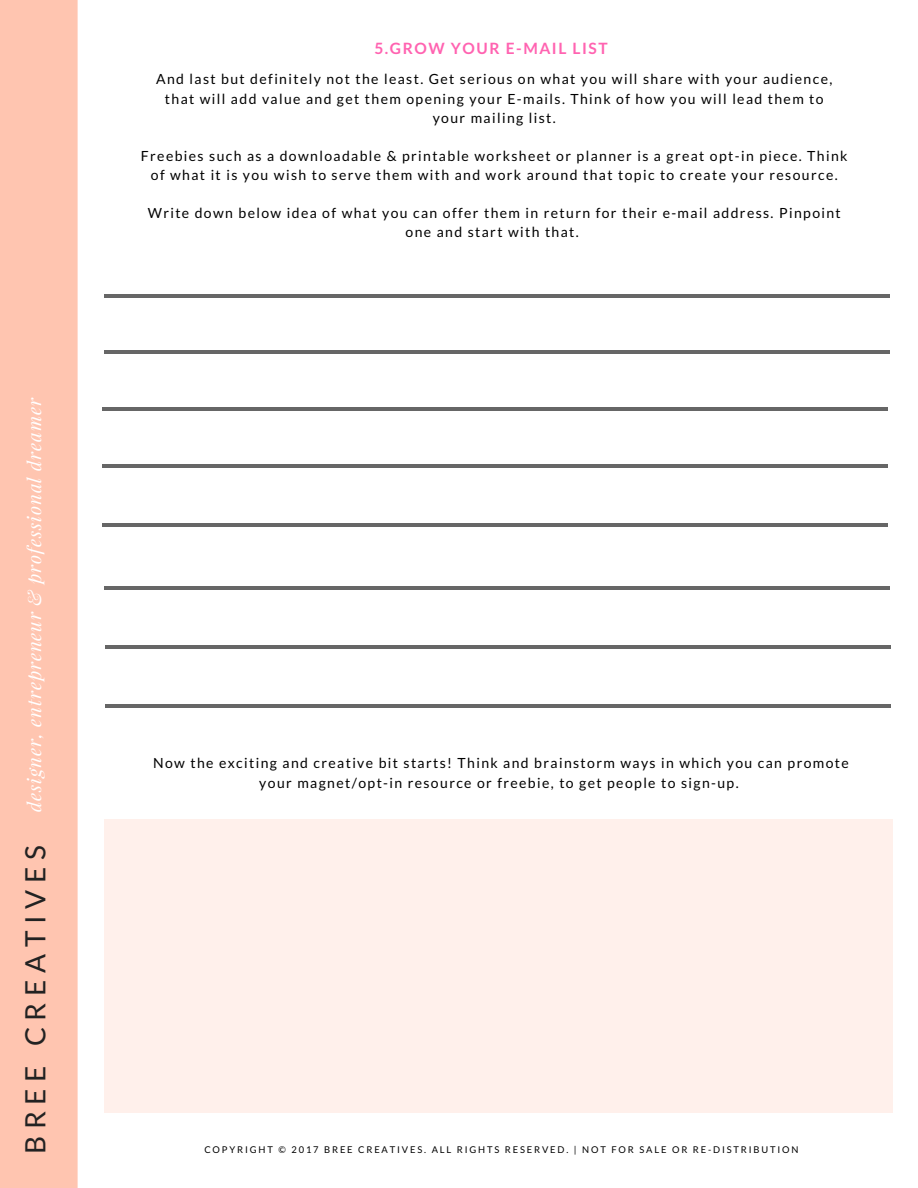
<style>
.page{position:relative;width:918px;height:1188px;background:#fff}
.page>*{position:absolute;margin:0;border:0;box-sizing:border-box;transform-origin:0 0}
.t1{font:italic 18.75px "Playfair Display";letter-spacing:.05em;color:#fff}
.t2{font:700 15.6px "Lato";letter-spacing:.1em;color:#ff63b1}
.t3{font:13.95px/19.2px "Lato";letter-spacing:.1em;color:#000;text-align:center}
.t4{font:9.3px "Lato";letter-spacing:.2em;color:#000}
.s1{font-family:"Lato";font-style:normal;font-size:28.05px;color:#222}
</style>
<div class="page">
<div style="left:0;top:0;width:78px;height:1188px;background:#ffc5b0"></div>
<hr style="left:102px;top:407px;width:786px;height:4px;background:#666">
<hr style="left:104px;top:350px;width:786px;height:3px;background:#666">
<hr style="left:104px;top:295px;width:786px;height:3px;background:#666">
<hr style="left:102px;top:465px;width:786px;height:3px;background:#666">
<hr style="left:102px;top:523px;width:786px;height:3px;background:#666">
<hr style="left:104px;top:586px;width:786px;height:3px;background:#666">
<div style="left:105px;top:819px;width:788px;height:294px;background:#fff0eb"></div>
<hr style="left:105px;top:646px;width:786px;height:3px;background:#666">
<hr style="left:105px;top:704px;width:786px;height:4px;background:#666">
<h1 class="t1" style="left:21px;top:1154px;width:758px;rotate:-90deg"><span class="s1">B R E E C R E A T I V E S</span> designer, entrepreneur &amp; professional dreamer</h1>
<p class="t2" style="left:374px;top:39px;width:235px">5.GROW YOUR E-MAIL LIST</p>
<p class="t3" style="left:156px;top:69px;width:678px">And last but definitely not the least. Get serious on what you will share with your audience, that will add value and get them opening your E-mails. Think of how you will lead them to your mailing list.</p>
<p class="t3" style="left:141px;top:146px;width:708px">Freebies such as a downloadable &amp; printable worksheet or planner is a great opt-in piece. Think of what it is you wish to serve them with and work around that topic to create your resource.</p>
<p class="t3" style="left:148px;top:203px;width:695px">Write down below idea of what you can offer them in return for their e-mail address. Pinpoint one and start with that.</p>
<p class="t3" style="left:153px;top:753px;width:697px">Now the exciting and creative bit starts! Think and brainstorm ways in which you can promote your magnet/opt-in resource or freebie, to get people to sign-up.</p>
<p class="t4" style="left:204px;top:1144px;width:596px">COPYRIGHT © 2017 BREE CREATIVES. ALL RIGHTS RESERVED. | NOT FOR SALE OR RE-DISTRIBUTION</p>
</div>
